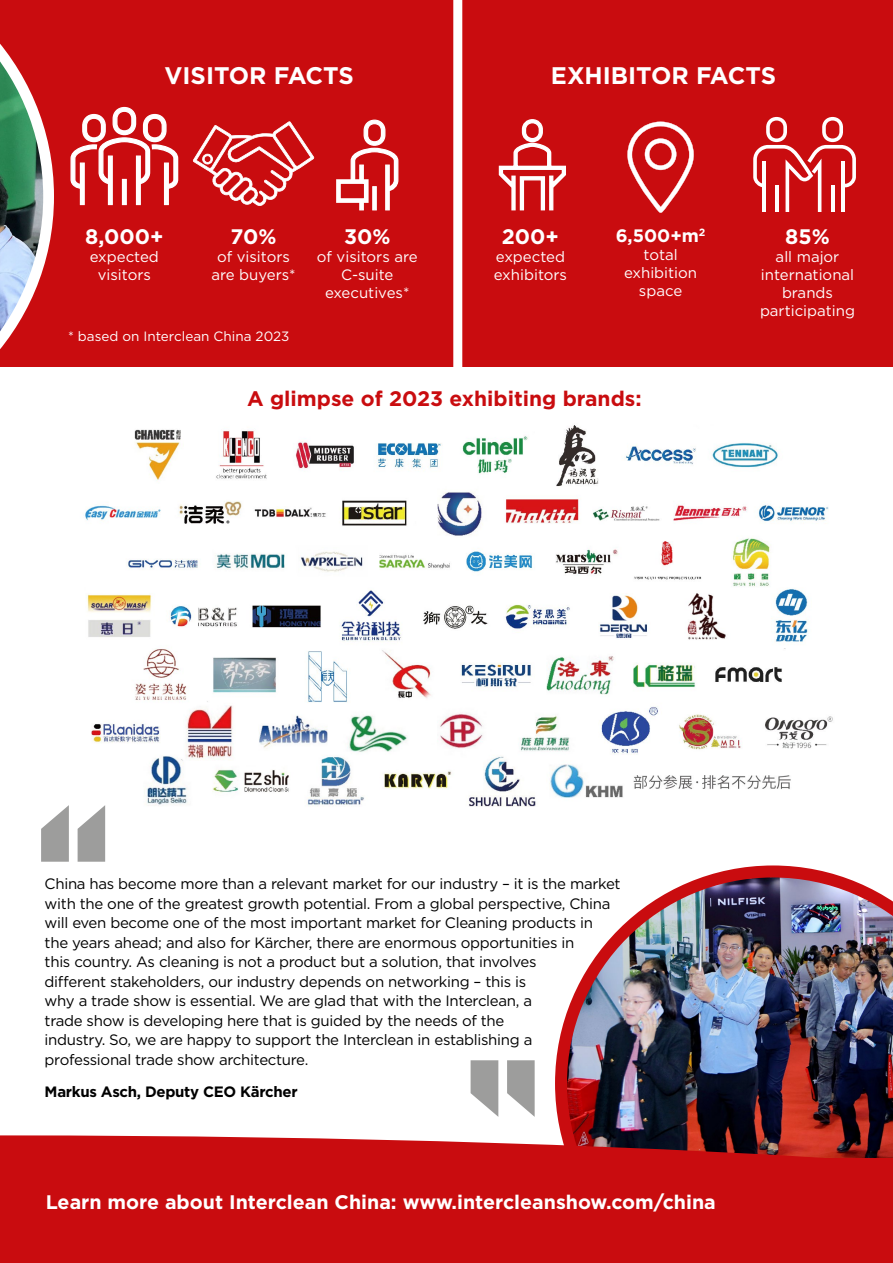
<style>
.page{position:relative;width:893px;height:1263px;background:#fff}
.page>*{position:absolute;margin:0;border:0;box-sizing:border-box;transform-origin:0 0}
.t1{font:700 24px "Gotham";color:#fff}
.t2{font:700 21px "Gotham";color:#c90c0f}
.t3{font:700 21px "Gotham";color:#fff}
.t4{font:700 19.65px "Gotham";color:#fff}
.t5{font:700 18px "Gotham";color:#fff}
.t6{font:15px/19.5px "Gotham";letter-spacing:-.02em;color:#000}
.t7{font:15px/18px "Gotham";color:#fff;text-align:center}
.t8{font:700 15px "Gotham";letter-spacing:-.02em;color:#000}
.t9{font:13.5px "Gotham";color:#fff}
</style>
<div class="page">
<img style="left:85px;top:425px;width:748px;height:404px">
<div style="left:0;top:0;width:893px;height:367px;background:#c90c0f"></div>
<img style="left:555px;top:865px;width:338px;height:270px">
<svg style="left:0;top:1135px;width:893px;height:128px;fill:#c90c0f"></svg>
<svg style="left:0;top:44px;width:54px;height:305px"></svg>
<svg style="left:41px;top:805px;width:64px;height:57px"></svg>
<svg style="left:471px;top:1060px;width:64px;height:57px"></svg>
<svg style="left:350px;top:119px;width:49px;height:72px"></svg>
<svg style="left:385px;top:165px;width:5px;height:45px"></svg>
<svg style="left:359px;top:203px;width:5px;height:7px"></svg>
<svg style="left:372px;top:186px;width:5px;height:24px"></svg>
<div style="left:336px;top:179px;width:33px;height:24px;border:5px solid #fff"></div>
<svg style="left:359px;top:165px;width:5px;height:16px"></svg>
<svg style="left:164px;top:190px;width:5px;height:15px"></svg>
<svg style="left:136px;top:190px;width:5px;height:15px"></svg>
<svg style="left:108px;top:190px;width:5px;height:15px"></svg>
<svg style="left:122px;top:190px;width:5px;height:15px"></svg>
<svg style="left:80px;top:190px;width:5px;height:15px"></svg>
<svg style="left:70px;top:106px;width:109px;height:84px"></svg>
<svg style="left:498px;top:119px;width:68px;height:92px"></svg>
<svg style="left:627px;top:122px;width:67px;height:91px"></svg>
<svg style="left:753px;top:117px;width:103px;height:95px"></svg>
<svg style="left:193px;top:121px;width:121px;height:85px"></svg>
<div style="left:453px;top:0;width:9px;height:381px;background:#fff"></div>
<h1 class="t1" style="left:165px;top:59px;width:191px">VISITOR FACTS</h1>
<h1 class="t1" style="left:551px;top:59px;width:227px">EXHIBITOR FACTS</h1>
<h2 class="t3" style="left:85px;top:223px;width:80px">8,000+</h2>
<p class="t7" style="left:90px;top:247px;width:71px">expected visitors</p>
<h2 class="t3" style="left:231px;top:223px;width:47px">70%</h2>
<p class="t7" style="left:211px;top:247px;width:86px">of visitors are buyers*</p>
<h2 class="t3" style="left:344px;top:223px;width:48px">30%</h2>
<p class="t7" style="left:317px;top:247px;width:102px">of visitors are<br>C-suite executives*</p>
<h2 class="t3" style="left:502px;top:223px;width:59px">200+</h2>
<p class="t7" style="left:494px;top:247px;width:75px;text-align:left">expected exhibitors</p>
<p class="t5" style="left:616px;top:223px;width:91px">6,500+m<sup>2</sup></p>
<p class="t7" style="left:624px;top:245px;width:75px">total exhibition space</p>
<h2 class="t3" style="left:785px;top:223px;width:46px">85%</h2>
<p class="t7" style="left:760px;top:247px;width:97px">all major international brands participating</p>
<p class="t9" style="left:68px;top:328px;width:223px">* based on Interclean China 2023</p>
<h2 class="t2" style="left:247px;top:384px;width:396px">A glimpse of 2023 exhibiting brands:</h2>
<p class="t6" style="left:45px;top:874px;width:577px">China has become more than a relevant market for our industry – it is the market with the one of the greatest growth potential. From a global perspective, China will even become one of the most important market for Cleaning products in<br>the years ahead; and also for Kärcher, there are enormous opportunities in<br>this country. As cleaning is not a product but a solution, that involves<br>different stakeholders, our industry depends on networking – this is<br>why a trade show is essential. We are glad that with the Interclean, a<br>trade show is developing here that is guided by the needs of the<br>industry. So, we are happy to support the Interclean in establishing a professional trade show architecture.</p>
<p class="t8" style="left:45px;top:1082px;width:254px">Markus Asch, Deputy CEO Kärcher</p>
<h3 class="t4" style="left:46px;top:1189px;width:672px">Learn more about Interclean China: www.intercleanshow.com/china</h3>
</div>
